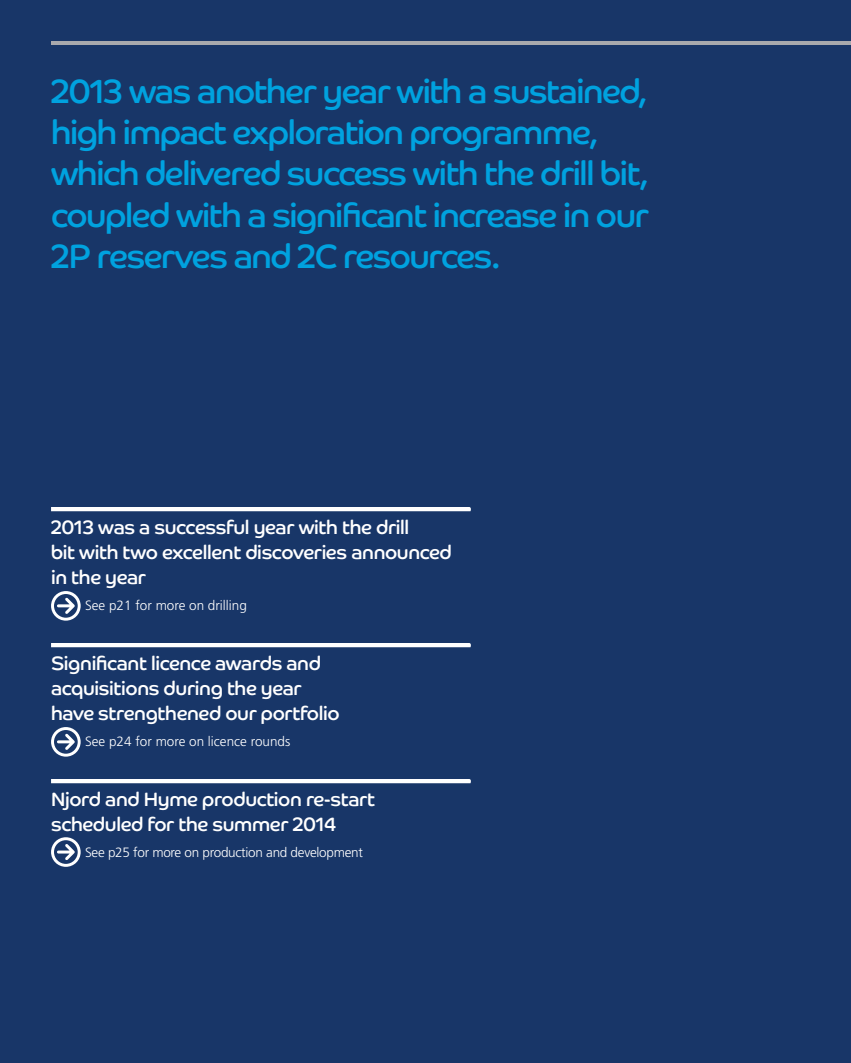
<style>
.page{position:relative;width:851px;height:1063px;background:#fff}
.page>*{position:absolute;margin:0;border:0;box-sizing:border-box;transform-origin:0 0}
.t1{font:33.75px/41.2px "Co Headline";letter-spacing:-.04em;color:#00a2df}
.t2{font:19.5px/24.8px "Co Headline";letter-spacing:-.015em;color:#fff}
.t3{font:300 13.5px "Frutiger LT Std";color:#fff}
.t4{font:300 13.5px "Frutiger LT Std";letter-spacing:-.02em;color:#fff}
</style>
<div class="page">
<div style="left:0;top:0;width:850px;height:1063px;background:#183668"></div>
<svg style="left:51px;top:591px;width:30px;height:30px"></svg>
<hr style="left:51px;top:507px;width:420px;height:4px;background:#fff">
<svg style="left:51px;top:727px;width:30px;height:30px"></svg>
<hr style="left:51px;top:643px;width:420px;height:4px;background:#fff">
<svg style="left:51px;top:837px;width:30px;height:30px"></svg>
<hr style="left:51px;top:779px;width:420px;height:4px;background:#fff">
<hr style="left:51px;top:41px;width:799px;height:4px;background:#a8a9ad">
<h1 class="t1" style="left:51px;top:70px;width:600px">2013 was another year with a sustained, high impact exploration programme, which delivered success with the drill bit, coupled with a significant increase in our 2P reserves and 2C resources.</h1>
<p class="t2" style="left:51px;top:515px;width:402px">2013 was a successful year with the drill<br>bit with two excellent discoveries announced in the year</p>
<p class="t3" style="left:85px;top:598px;width:163px">See p21 for more on drilling</p>
<p class="t2" style="left:51px;top:651px;width:290px">Significant licence awards and acquisitions during the year have strengthened our portfolio</p>
<p class="t3" style="left:85px;top:734px;width:207px">See p24 for more on licence rounds</p>
<p class="t2" style="left:51px;top:787px;width:325px">Njord and Hyme production re-start scheduled for the summer 2014</p>
<p class="t4" style="left:85px;top:845px;width:279px">See p25 for more on production and development</p>
</div>
